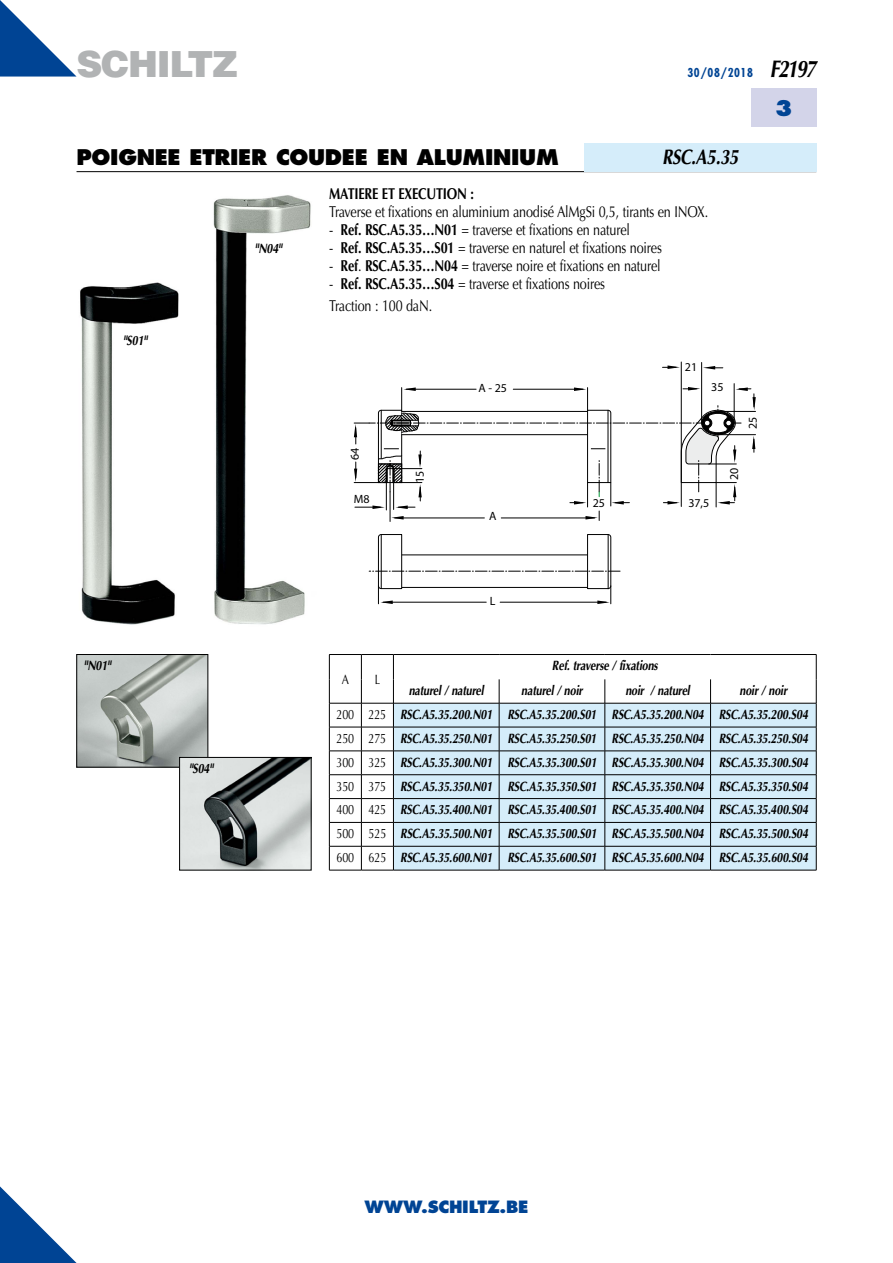
<style>
.page{position:relative;width:893px;height:1263px;background:#fff}
.page>*{position:absolute;margin:0;border:0;box-sizing:border-box;transform-origin:0 0}
.t1{font:900 36px "Helvetica";letter-spacing:-.035em;color:#b1b3b4}
.t2{font:800 21px "Futura";letter-spacing:-.015em;color:#000}
.t3{font:italic 700 21px "Optima";letter-spacing:-.015em;color:#000;scale:.8 1}
.t4{font:800 21px "Futura";color:#004494}
.t5{font:800 16.5px "Futura";letter-spacing:-.015em;color:#004494}
.t6{font:15.75px/22.2px "Optima";letter-spacing:-.015em;color:#000;scale:.8 1}
.t7{font:700 15.75px "Optima";letter-spacing:-.015em;color:#000;scale:.8 1}
.t8{font:italic 700 13.5px/23.9px "Optima";letter-spacing:-.015em;color:#000;scale:.8 1}
.t9{font:13.5px "Optima";color:#000;scale:.8 1}
.t10{font:300 12px "Frutiger";color:#000}
.t11{font:700 condensed 12px "Futura";letter-spacing:.05em;color:#004494}
.s1{font-family:"Optima";font-style:italic;font-stretch:normal;font-size:24px;color:#000}
.s2{font-weight:700}
.s3{font-weight:400;font-style:normal}
</style>
<div class="page">
<svg style="left:0;top:1186px;width:77px;height:77px"></svg>
<hr style="left:77px;top:171px;width:739px;height:1px;background:#000">
<div style="left:751px;top:89px;width:65px;height:38px;background:#d3d4e9"></div>
<svg style="left:0;top:0;width:77px;height:77px"></svg>
<div style="left:584px;top:143px;width:232px;height:28px;background:#d5edfa"></div>
<img style="left:80px;top:195px;width:231px;height:430px">
<img style="left:79px;top:656px;width:127px;height:109px">
<hr style="left:701px;top:362px;width:1px;height:61px;background:#000">
<hr style="left:734px;top:384px;width:1px;height:39px;background:#000">
<hr style="left:681px;top:362px;width:1px;height:144px;background:#000">
<svg style="left:369px;top:534px;width:251px;height:70px"></svg>
<svg style="left:662px;top:365px;width:18px;height:4px"></svg>
<svg style="left:703px;top:366px;width:20px;height:3px"></svg>
<svg style="left:354px;top:387px;width:402px;height:134px"></svg>
<hr style="left:329px;top:870px;width:32px;height:1px;background:#000">
<hr style="left:361px;top:870px;width:32px;height:1px;background:#000">
<svg style="left:329px;top:654px;width:488px;height:216px"></svg>
<hr style="left:393px;top:870px;width:106px;height:1px;background:#000">
<hr style="left:499px;top:870px;width:106px;height:1px;background:#000">
<hr style="left:605px;top:870px;width:105px;height:1px;background:#000">
<hr style="left:710px;top:870px;width:106px;height:1px;background:#000">
<img style="left:181px;top:759px;width:128px;height:109px">
<div style="left:179px;top:757px;width:132px;height:113px;border:1px solid #000"></div>
<h1 class="t1" style="left:77px;top:40px;width:163px">SCHILTZ</h1>
<p class="t11" style="left:687px;top:65px;width:130px">30/08/2018 <span class="s1">F2197</span></p>
<h2 class="t4" style="left:775px;top:95px;width:19px">3</h2>
<h2 class="t2" style="left:77px;top:144px;width:484px">POIGNEE ETRIER COUDEE EN ALUMINIUM</h2>
<h2 class="t3" style="left:662px;top:145px;width:97px">RSC.A5.35</h2>
<p class="t7" style="left:329px;top:184px;width:183px">MATIERE ET EXECUTION :</p>
<p class="t6" style="left:329px;top:200px;width:475px">Traverse et fixations en aluminium anodisé AlMgSi 0,5, tirants en INOX.</p>
<p class="t6" style="left:329px;top:218px;width:377px">- <span class="s2">Ref. RSC.A5.35…N01</span> = traverse et fixations en naturel</p>
<p class="t6" style="left:329px;top:236px;width:417px">- <span class="s2">Ref. RSC.A5.35…S01</span> = traverse en naturel et fixations noires</p>
<p class="t6" style="left:329px;top:254px;width:416px">- <span class="s2">Ref</span>. <span class="s2">RSC.A5.35…N04</span> = traverse noire et fixations en naturel</p>
<p class="t6" style="left:329px;top:272px;width:346px">- <span class="s2">Ref. RSC.A5.35…S04</span> = traverse et fixations noires<br>Traction : 100 daN.</p>
<p class="t8" style="left:255px;top:237px;width:35px">"N04"</p>
<p class="t8" style="left:123px;top:329px;width:31px">"S01"</p>
<p class="t8" style="left:84px;top:654px;width:35px">"N01"</p>
<p class="t8" style="left:189px;top:757px;width:31px">"S04"</p>
<p class="t10" style="left:685px;top:359px;width:14px">21</p>
<p class="t10" style="left:347px;top:460px;width:14px;rotate:-90deg">64</p>
<p class="t10" style="left:354px;top:492px;width:17px">M8</p>
<p class="t10" style="left:412px;top:483px;width:14px;rotate:-90deg">15</p>
<p class="t10" style="left:479px;top:380px;width:30px">A - 25</p>
<p class="t10" style="left:711px;top:380px;width:14px">35</p>
<p class="t10" style="left:745px;top:429px;width:14px;rotate:-90deg">25</p>
<p class="t10" style="left:489px;top:509px;width:9px">A</p>
<p class="t10" style="left:593px;top:496px;width:14px">25</p>
<p class="t10" style="left:688px;top:496px;width:22px">37,5</p>
<p class="t10" style="left:727px;top:480px;width:14px;rotate:-90deg">20</p>
<p class="t10" style="left:490px;top:593px;width:7px">L</p>
<p class="t8" style="left:552px;top:654px;width:134px">Ref. traverse / fixations</p>
<p class="t9" style="left:342px;top:671px;width:11px">A</p>
<p class="t9" style="left:375px;top:671px;width:8px">L</p>
<p class="t8" style="left:409px;top:679px;width:95px">naturel / naturel</p>
<p class="t8" style="left:521px;top:679px;width:78px">naturel / noir</p>
<p class="t8" style="left:625px;top:679px;width:82px">noir / naturel</p>
<p class="t8" style="left:337px;top:679px;width:591px;text-indent:403px">noir / noir <span class="s3">200 225</span> RSC.A5.35.200.N01 RSC.A5.35.200.S01 RSC.A5.35.200.N04 RSC.A5.35.200.S04<br><span class="s3">250 275</span> RSC.A5.35.250.N01 RSC.A5.35.250.S01 RSC.A5.35.250.N04 RSC.A5.35.250.S04<br><span class="s3">300 325</span> RSC.A5.35.300.N01 RSC.A5.35.300.S01 RSC.A5.35.300.N04 RSC.A5.35.300.S04<br><span class="s3">350 375</span> RSC.A5.35.350.N01 RSC.A5.35.350.S01 RSC.A5.35.350.N04 RSC.A5.35.350.S04<br><span class="s3">400 425</span> RSC.A5.35.400.N01 RSC.A5.35.400.S01 RSC.A5.35.400.N04 RSC.A5.35.400.S04<br><span class="s3">500 525</span> RSC.A5.35.500.N01 RSC.A5.35.500.S01 RSC.A5.35.500.N04 RSC.A5.35.500.S04<br><span class="s3">600 625</span> RSC.A5.35.600.N01 RSC.A5.35.600.S01 RSC.A5.35.600.N04 RSC.A5.35.600.S04</p>
<p class="t5" style="left:365px;top:1197px;width:165px">WWW.SCHILTZ.BE</p>
</div>
